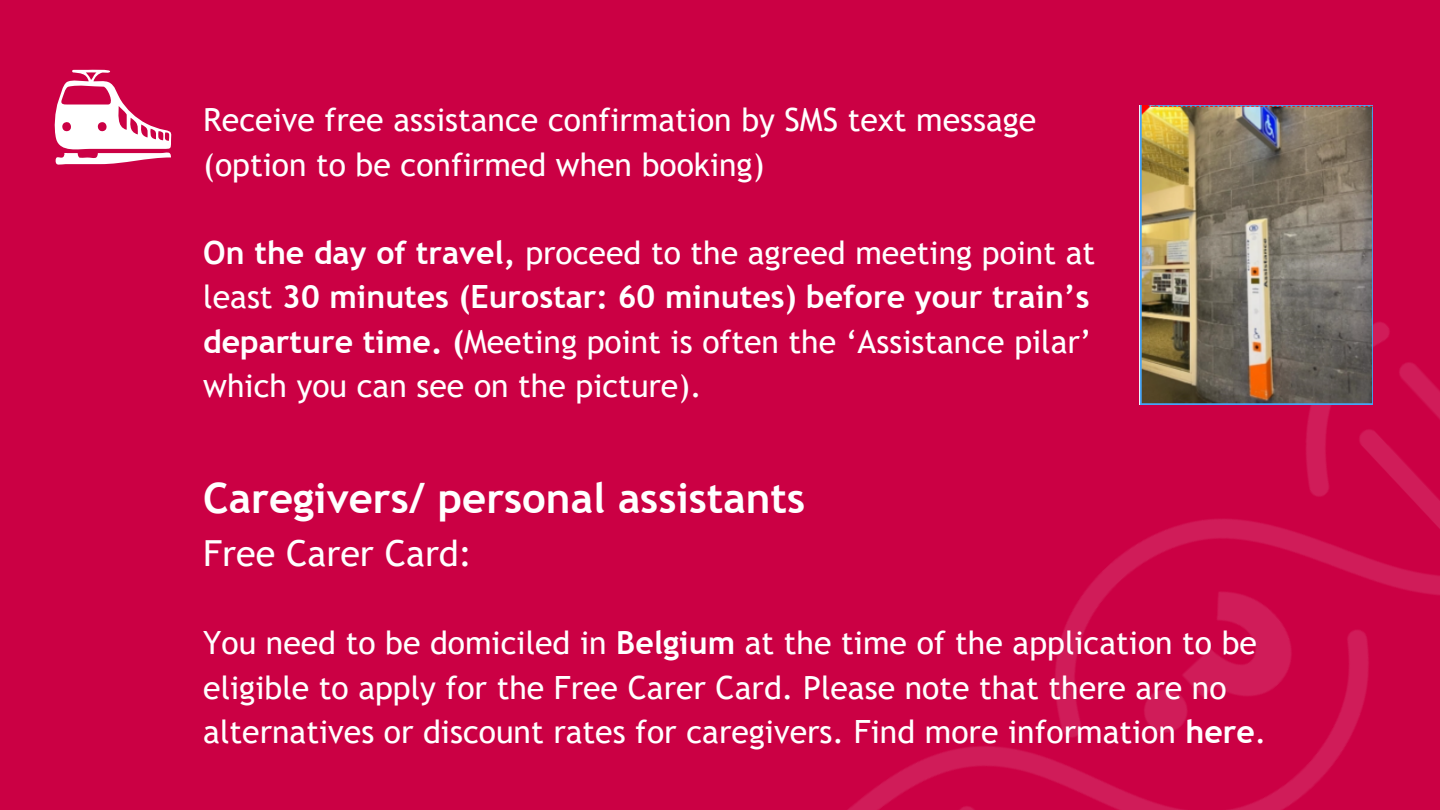
<style>
.page{position:relative;width:1440px;height:810px;background:#cb0044}
.page>*{position:absolute;margin:0;border:0;box-sizing:border-box;transform-origin:0 0}
.t1{font:700 41.9px "Trebuchet MS";color:#fff}
.t2{font:35.9px "Trebuchet MS";color:#fff}
.t3{font:32px/44.2px "Trebuchet MS";color:#fff}
.s1{font-weight:700}
</style>
<div class="page">
<img style="left:848px;top:227px;width:592px;height:583px">
<svg style="left:54px;top:69px;width:118px;height:96px"></svg>
<img style="left:1139px;top:105px;width:233px;height:300px">
<p class="t3" style="left:203px;top:98px;width:835px">Receive free assistance confirmation by SMS text message (option to be confirmed when booking)</p>
<p class="t3" style="left:203px;top:231px;width:893px"><span class="s1">On the day of travel,</span> proceed to the agreed meeting point at least <span class="s1">30 minutes (Eurostar: 60 minutes) before your train’s departure time. (</span>Meeting point is often the ‘Assistance pilar’ which you can see on the picture).</p>
<h1 class="t1" style="left:203px;top:474px;width:603px">Caregivers/ personal assistants</h1>
<p class="t2" style="left:203px;top:532px;width:270px">Free Carer Card:</p>
<p class="t3" style="left:203px;top:621px;width:1065px">You need to be domiciled in <span class="s1">Belgium</span> at the time of the application to be eligible to apply for the Free Carer Card. Please note that there are no alternatives or discount rates for caregivers. Find more information <span class="s1">here</span>.</p>
</div>
